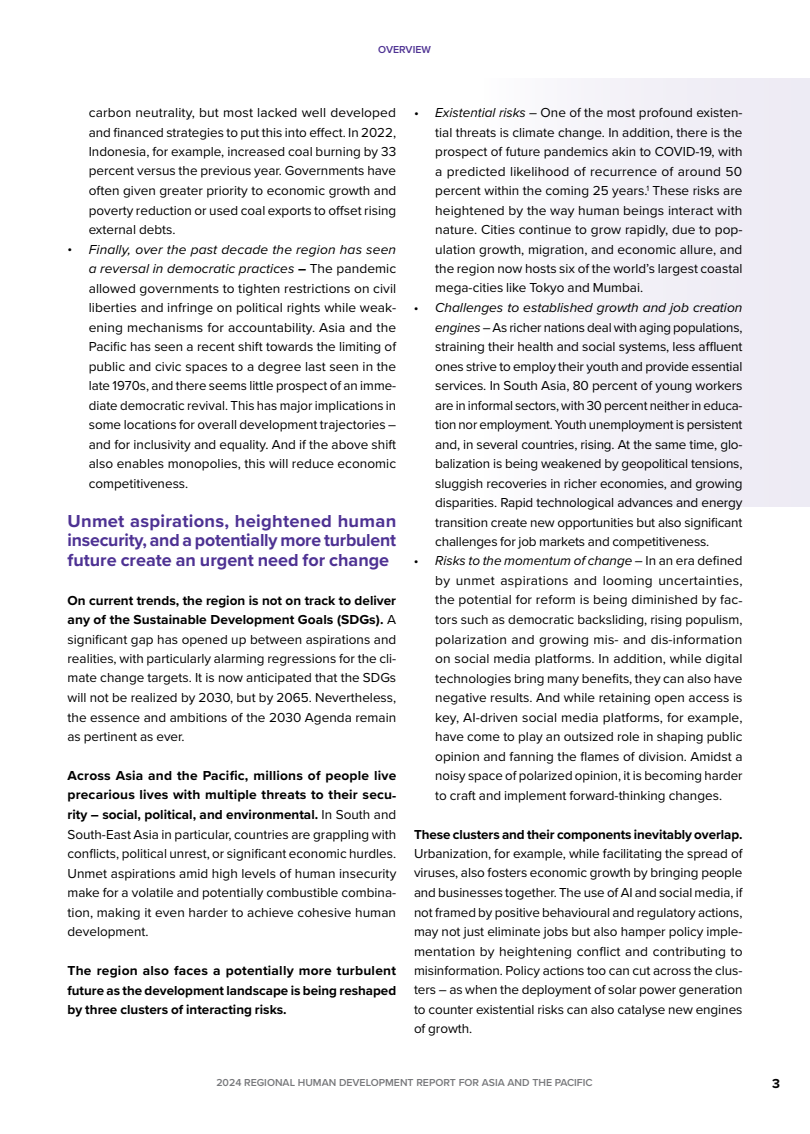
<style>
.page{position:relative;width:810px;height:1134px;background:#fff}
.page>*{position:absolute;margin:0;border:0;box-sizing:border-box;transform-origin:0 0}
.t1{font:700 18px/19.5px "Proxima Nova";color:#4e3293;text-align:justify}
.t2{font:13.5px/19.5px "Proxima Nova";color:#000;text-align:justify}
.t3{font:700 13.5px/19.5px "Proxima Nova";letter-spacing:-.005em;color:#000;text-align:justify}
.t4{font:600 10.5px "Proxima Nova";color:#77787b}
.t5{font:600 10.5px "Proxima Nova";color:#4e3293}
.s1{font-style:italic}
.s2{font-weight:700}
</style>
<div class="page">
<div style="left:396px;top:78px;width:414px;height:429px;background:#f4f3f8"></div>
<p class="t5" style="left:378px;top:42px;width:54px">OVERVIEW</p>
<p class="t2" style="left:89px;top:102px;width:309px">carbon neutrality, but most lacked well developed and financed strategies to put this into effect. In 2022, Indonesia, for example, increased coal burning by 33 percent versus the previous year. Governments have often given greater priority to economic growth and poverty reduction or used coal exports to offset rising external debts.</p>
<p class="t2" style="left:89px;top:239px;width:309px;text-indent:-21px">• <span class="s1">Finally, over the past decade the region has seen a reversal in democratic practices</span> <span class="s2">–</span> The pandemic allowed governments to tighten restrictions on civil liberties and infringe on political rights while weak&shy;ening mechanisms for accountability. Asia and the Pacific has seen a recent shift towards the limiting of public and civic spaces to a degree last seen in the late 1970s, and there seems little prospect of an imme&shy;diate democratic revival. This has major implications in some locations for overall development trajectories – and for inclusivity and equality. And if the above shift also enables monopolies, this will reduce economic competitiveness.</p>
<h1 class="t1" style="left:68px;top:510px;width:330px">Unmet aspirations, heightened human insecurity, and a potentially more turbulent future create an urgent need for change</h1>
<p class="t2" style="left:68px;top:590px;width:330px"><span class="s2">On current trends, the region is not on track to deliver any of the Sustainable Development Goals (SDGs).</span> A significant gap has opened up between aspirations and realities, with particularly alarming regressions for the cli&shy;mate change targets. It is now anticipated that the SDGs will not be realized by 2030, but by 2065. Nevertheless, the essence and ambitions of the 2030 Agenda remain as pertinent as ever.</p>
<p class="t2" style="left:68px;top:765px;width:330px"><span class="s2">Across Asia and the Pacific, millions of people live precarious lives with multiple threats to their secu&shy;rity – social, political, and environmental.</span> In South and South-East Asia in particular, countries are grappling with conflicts, political unrest, or significant economic hurdles.<br>Unmet aspirations amid high levels of human insecurity make for a volatile and potentially combustible combina&shy;tion, making it even harder to achieve cohesive human development.</p>
<p class="t3" style="left:68px;top:960px;width:330px">The region also faces a potentially more turbulent future as the development landscape is being reshaped by three clusters of interacting risks.</p>
<p class="t2" style="left:435px;top:102px;width:309px;text-indent:-21px">• <span class="s1">Existential risks –</span> One of the most profound existen&shy;tial threats is climate change. In addition, there is the prospect of future pandemics akin to COVID-19, with a predicted likelihood of recurrence of around 50 percent within the coming 25 years.<sup>1</sup> These risks are heightened by the way human beings interact with nature. Cities continue to grow rapidly, due to pop&shy;ulation growth, migration, and economic allure, and the region now hosts six of the world’s largest coastal mega-cities like Tokyo and Mumbai.</p>
<p class="t2" style="left:435px;top:297px;width:309px;text-indent:-21px">• <span class="s1">Challenges to established growth and job creation engines –</span> As richer nations deal with aging populations, straining their health and social systems, less affluent ones strive to employ their youth and provide essential services. In South Asia, 80 percent of young workers are in informal sectors, with 30 percent neither in educa&shy;tion nor employment. Youth unemployment is persistent and, in several countries, rising. At the same time, glo&shy;balization is being weakened by geopolitical tensions, sluggish recoveries in richer economies, and growing disparities. Rapid technological advances and energy transition create new opportunities but also significant challenges for job markets and competitiveness.</p>
<p class="t2" style="left:435px;top:551px;width:309px;text-indent:-21px">• <span class="s1">Risks to the momentum of change –</span> In an era defined by unmet aspirations and looming uncertainties, the potential for reform is being diminished by fac&shy;tors such as democratic backsliding, rising populism, polarization and growing mis- and dis-information on social media platforms. In addition, while digital technologies bring many benefits, they can also have negative results. And while retaining open access is key, AI-driven social media platforms, for example, have come to play an outsized role in shaping public opinion and fanning the flames of division. Amidst a noisy space of polarized opinion, it is becoming harder to craft and implement forward-thinking changes.</p>
<p class="t3" style="left:414px;top:824px;width:330px">These clusters and their components inevitably overlap.</p>
<p class="t2" style="left:414px;top:843px;width:330px">Urbanization, for example, while facilitating the spread of viruses, also fosters economic growth by bringing people and businesses together. The use of AI and social media, if not framed by positive behavioural and regulatory actions, may not just eliminate jobs but also hamper policy imple&shy;mentation by heightening conflict and contributing to misinformation. Policy actions too can cut across the clus&shy;ters – as when the deployment of solar power generation to counter existential risks can also catalyse new engines of growth.</p>
<p class="t4" style="left:216px;top:1075px;width:378px">2024 REGIONAL HUMAN DEVELOPMENT REPORT FOR ASIA AND THE PACIFIC</p>
<p class="t3" style="left:772px;top:1073px;width:9px">3</p>
</div>
